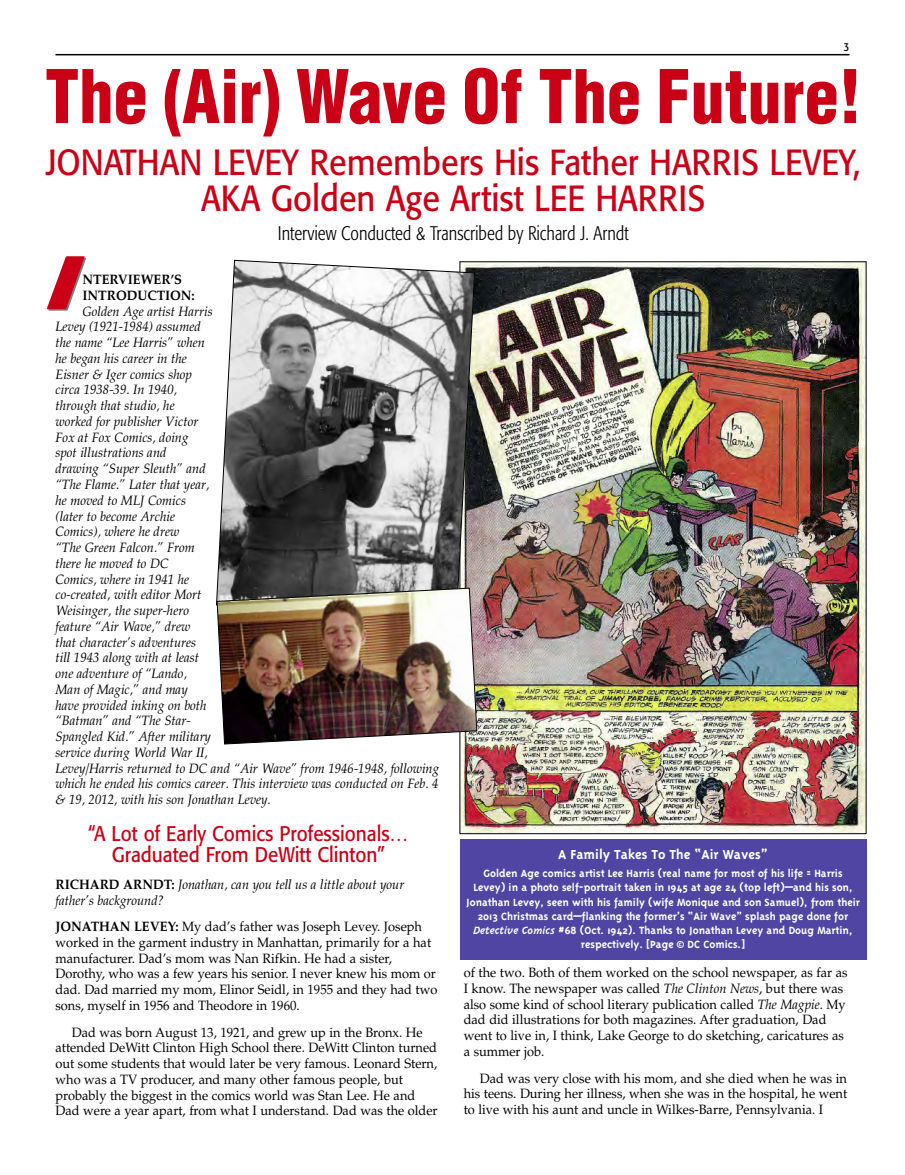
<style>
.page{position:relative;width:905px;height:1175px;background:#fff}
.page>*{position:absolute;margin:0;border:0;box-sizing:border-box;transform-origin:0 0}
.t1{font:900 condensed 72px "Helvetica";color:#ca0016;scale:.95 1}
.t2{font:54px "Worlds Finest";color:#ca0016}
.t3{font:36px/36px "Formata";color:#ca0016;text-align:center;scale:.9 1}
.t4{font:21px/21px "Formata";color:#ca0016;text-align:center;scale:.9 1}
.t5{font:300 condensed 19.5px "Formata";color:#000;scale:.95 1}
.t6{font:700 15px "Triplex";color:#fff}
.t7{font:13.5px/15.8px "Palatino";color:#000;scale:.95 1}
.t8{font:italic 13.5px/15.8px "Palatino";color:#000;scale:.95 1}
.t9{font:700 13.5px/15.8px "Palatino";color:#000;scale:.95 1}
.t10{font:700 12px/14.2px "Triplex";color:#fff;text-align:center}
.t11{font:condensed 12px "Formata";color:#000}
.s1{font-weight:700;font-style:normal}
.s2{font-weight:700}
.s3{font-style:italic}
</style>
<div class="page">
<hr style="left:56px;top:54px;width:793px;height:1px;background:#000">
<img style="left:461px;top:263px;width:403px;height:569px">
<div style="left:459px;top:838px;width:407px;height:121px;background:#5145a3"></div>
<svg style="left:217px;top:259px;width:258px;height:328px;background:#8b8b8b"></svg>
<img style="left:216px;top:587px;width:261px;height:157px">
<p class="t11" style="left:843px;top:40px;width:7px">3</p>
<h1 class="t1" style="left:45px;top:51px;width:860px">The (Air) Wave Of The Future!</h1>
<h3 class="t3" style="left:46px;top:148px;width:907px">JONATHAN LEVEY Remembers His Father HARRIS LEVEY,<br>AKA Golden Age Artist LEE HARRIS</h3>
<h3 class="t5" style="left:278px;top:225px;width:371px">Interview Conducted &amp; Transcribed by Richard J. Arndt</h3>
<h2 class="t2" style="left:48px;top:257px;width:36px">I</h2>
<p class="t9" style="left:83px;top:271px;width:120px">NTERVIEWER’S<br>INTRODUCTION:</p>
<p class="t8" style="left:56px;top:303px;width:405px;text-indent:27px">Golden Age artist Harris<br>Levey (1921-1984) assumed<br>the name “Lee Harris” when<br>he began his career in the<br>Eisner &amp; Iger comics shop<br>circa 1938-39. In 1940,<br>through that studio, he<br>worked for publisher Victor<br>Fox at Fox Comics, doing<br>spot illustrations and<br>drawing “Super Sleuth” and<br>“The Flame.” Later that year,<br>he moved to MLJ Comics<br>(later to become Archie<br>Comics), where he drew<br>“The Green Falcon.” From<br>there he moved to DC<br>Comics, where in 1941 he<br>co-created, with editor Mort<br>Weisinger, the super-hero<br>feature “Air Wave,” drew<br>that character’s adventures<br>till 1943 along with at least<br>one adventure of “Lando,<br>Man of Magic,” and may<br>have provided inking on both<br>“Batman” and “The Star-<br>Spangled Kid.” After military<br>service during World War II,<br>Levey/Harris returned to DC and “Air Wave” from 1946-1948, following which he ended his comics career. This interview was conducted on Feb. 4 &amp; 19, 2012, with his son Jonathan Levey.</p>
<h3 class="t4" style="left:88px;top:825px;width:357px">“A Lot of Early Comics Professionals…<br>Graduated From DeWitt Clinton”</h3>
<p class="t8" style="left:56px;top:876px;width:368px"><span class="s1">RICHARD ARNDT:</span> Jonathan, can you tell us a little about your father’s background?</p>
<p class="t7" style="left:56px;top:920px;width:403px"><span class="s2">JONATHAN LEVEY:</span> My dad’s father was Joseph Levey. Joseph worked in the garment industry in Manhattan, primarily for a hat manufacturer. Dad’s mom was Nan Rifkin. He had a sister, Dorothy, who was a few years his senior. I never knew his mom or dad. Dad married my mom, Elinor Seidl, in 1955 and they had two sons, myself in 1956 and Theodore in 1960.</p>
<p class="t7" style="left:56px;top:1025px;width:403px;text-indent:16px">Dad was born August 13, 1921, and grew up in the Bronx. He attended DeWitt Clinton High School there. DeWitt Clinton turned out some students that would later be very famous. Leonard Stern, who was a TV producer, and many other famous people, but probably the biggest in the comics world was Stan Lee. He and Dad were a year apart, from what I understand. Dad was the older</p>
<p class="t6" style="left:558px;top:845px;width:211px">A Family Takes To The “Air Waves”</p>
<p class="t10" style="left:466px;top:865px;width:395px">Golden Age comics artist Lee Harris (real name for most of his life = Harris Levey) in a photo self-portrait taken in 1945 at age 24 (top left)—and his son, Jonathan Levey, seen with his family (wife Monique and son Samuel), from their 2013 Christmas card—flanking the former’s “Air Wave” splash page done for <span class="s3">Detective Comics</span> #68 (Oct. 1942). Thanks to Jonathan Levey and Doug Martin, respectively. [Page © DC Comics.]</p>
<p class="t7" style="left:463px;top:966px;width:405px">of the two. Both of them worked on the school newspaper, as far as I know. The newspaper was called <span class="s3">The Clinton News</span>, but there was also some kind of school literary publication called <span class="s3">The Magpie</span>. My dad did illustrations for both magazines. After graduation, Dad went to live in, I think, Lake George to do sketching, caricatures as a summer job.</p>
<p class="t7" style="left:463px;top:1071px;width:405px;text-align:justify;text-indent:16px">Dad was very close with his mom, and she died when he was in his teens. During her illness, when she was in the hospital, he went to live with his aunt and uncle in Wilkes-Barre, Pennsylvania. I</p>
</div>
